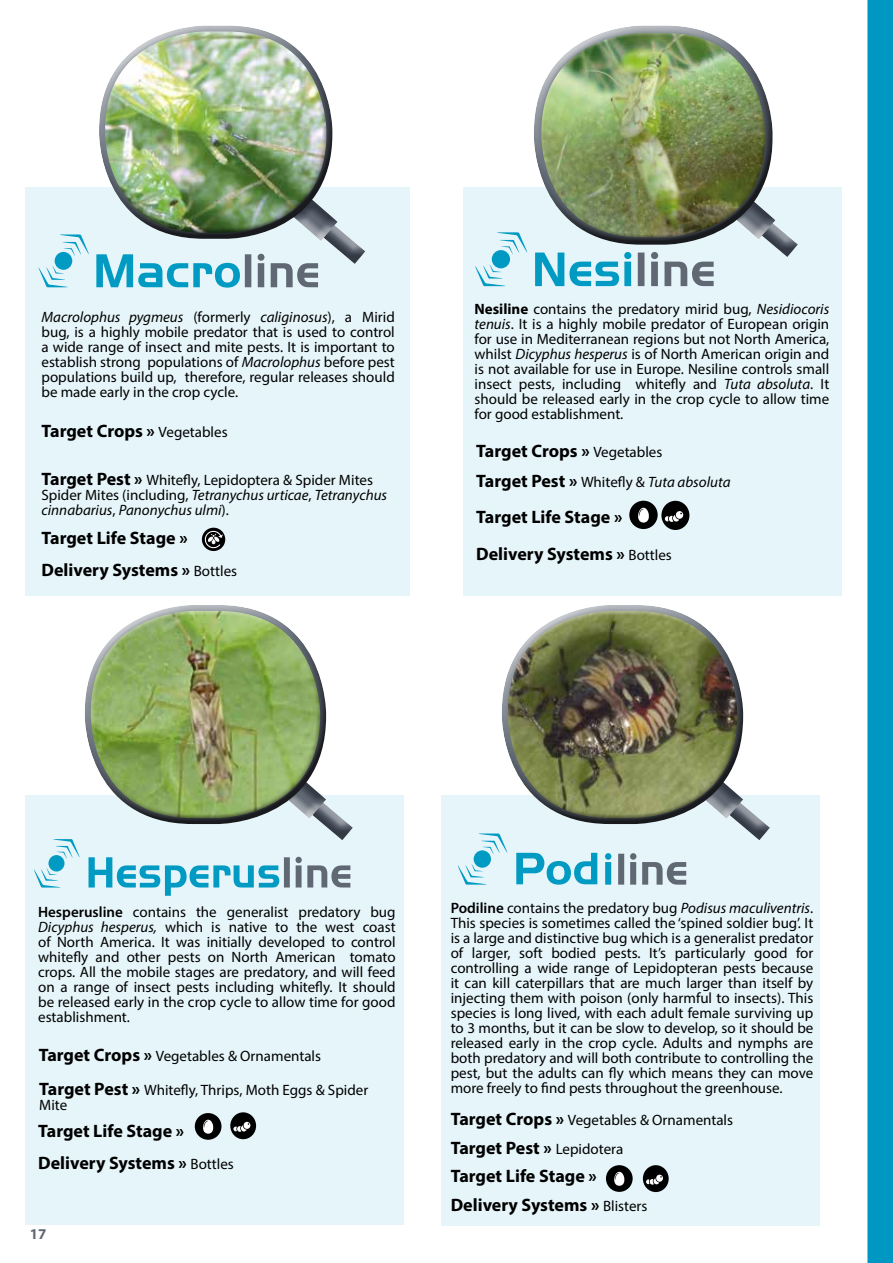
<style>
.page{position:relative;width:893px;height:1263px;background:#fff}
.page>*{position:absolute;margin:0;border:0;box-sizing:border-box;transform-origin:0 0}
.t1{font:700 18px "Myriad Pro";color:#000}
.t2{font:15px/15px "Myriad Pro";color:#000;text-align:justify}
.t3{font:italic 15px "Myriad Pro";color:#000}
.t4{font:700 15px "Myriad Pro";color:#606874}
.s1{font-style:italic}
.s2{font-weight:400;font-size:15px}
.s3{font-weight:700;font-size:18px}
.s4{font-weight:700}
.s5{font-weight:700;font-style:normal;font-size:18px}
.s6{font-style:normal}
.s7{font-weight:600}
</style>
<div class="page">
<svg style="left:867px;top:0;width:26px;height:1263px;background:#099bc4"></svg>
<div style="left:26px;top:187px;width:384px;height:408px;background:#e6f5f9"></div>
<div style="left:96px;top:24px;width:227px;height:171px;background:#fff;opacity:.75"></div>
<div style="left:103px;top:55px;width:230px;height:185px;background:#000;opacity:.75"></div>
<svg style="left:96px;top:254px;width:155px;height:34px"></svg>
<svg style="left:258px;top:254px;width:6px;height:33px"></svg>
<svg style="left:271px;top:192px;width:95px;height:95px"></svg>
<svg style="left:39px;top:266px;width:29px;height:21px"></svg>
<svg style="left:60px;top:234px;width:29px;height:22px"></svg>
<div style="left:55px;top:252px;width:17px;height:18px;background:#009ac3;border-radius:50%"></div>
<svg style="left:202px;top:528px;width:23px;height:23px"></svg>
<svg style="left:205px;top:531px;width:18px;height:17px"></svg>
<div style="left:463px;top:187px;width:379px;height:409px;background:#e6f5f9"></div>
<svg style="left:774px;top:219px;width:24px;height:38px"></svg>
<div style="left:532px;top:24px;width:231px;height:175px;background:#fff;opacity:.75"></div>
<div style="left:538px;top:55px;width:236px;height:191px;background:#000;opacity:.75"></div>
<svg style="left:535px;top:252px;width:96px;height:34px"></svg>
<svg style="left:638px;top:253px;width:6px;height:33px"></svg>
<svg style="left:651px;top:252px;width:7px;height:34px"></svg>
<svg style="left:664px;top:262px;width:50px;height:24px"></svg>
<svg style="left:475px;top:264px;width:30px;height:22px"></svg>
<svg style="left:497px;top:232px;width:30px;height:22px"></svg>
<div style="left:492px;top:250px;width:18px;height:18px;background:#009ac3;border-radius:50%"></div>
<div style="left:661px;top:501px;width:28px;height:29px;background:#000;border-radius:50%"></div>
<svg style="left:665px;top:511px;width:18px;height:11px"></svg>
<div style="left:629px;top:501px;width:29px;height:28px;background:#000;border-radius:50%"></div>
<svg style="left:638px;top:508px;width:11px;height:15px"></svg>
<div style="left:26px;top:795px;width:378px;height:430px;background:#e6f5f9"></div>
<svg style="left:89px;top:857px;width:201px;height:39px"></svg>
<svg style="left:296px;top:857px;width:54px;height:30px"></svg>
<svg style="left:34px;top:868px;width:26px;height:19px"></svg>
<svg style="left:53px;top:839px;width:27px;height:20px"></svg>
<div style="left:48px;top:855px;width:16px;height:16px;background:#009ac3;border-radius:50%"></div>
<svg style="left:325px;top:806px;width:28px;height:34px"></svg>
<div style="left:83px;top:604px;width:233px;height:174px;background:#fff;opacity:.75"></div>
<div style="left:89px;top:635px;width:238px;height:191px;background:#000;opacity:.75"></div>
<div style="left:230px;top:1112px;width:26px;height:27px;background:#000;border-radius:50%"></div>
<svg style="left:233px;top:1122px;width:17px;height:10px"></svg>
<div style="left:195px;top:1113px;width:26px;height:27px;background:#000;border-radius:50%"></div>
<svg style="left:203px;top:1119px;width:10px;height:15px"></svg>
<div style="left:441px;top:795px;width:378px;height:431px;background:#e6f5f9"></div>
<svg style="left:742px;top:806px;width:28px;height:34px"></svg>
<div style="left:500px;top:604px;width:233px;height:174px;background:#fff;opacity:.75"></div>
<div style="left:506px;top:635px;width:238px;height:191px;background:#000;opacity:.75"></div>
<div style="left:643px;top:1165px;width:26px;height:27px;background:#000;border-radius:50%"></div>
<svg style="left:646px;top:1175px;width:17px;height:9px"></svg>
<div style="left:606px;top:1165px;width:27px;height:27px;background:#000;border-radius:50%"></div>
<svg style="left:614px;top:1172px;width:11px;height:14px"></svg>
<svg style="left:618px;top:854px;width:6px;height:31px"></svg>
<svg style="left:630px;top:853px;width:6px;height:32px"></svg>
<svg style="left:642px;top:862px;width:44px;height:23px"></svg>
<svg style="left:516px;top:853px;width:81px;height:32px"></svg>
<svg style="left:605px;top:853px;width:6px;height:32px"></svg>
<svg style="left:458px;top:864px;width:28px;height:21px"></svg>
<svg style="left:479px;top:833px;width:28px;height:21px"></svg>
<div style="left:474px;top:850px;width:17px;height:18px;background:#009ac3;border-radius:50%"></div>
<p class="t2" style="left:42px;top:309px;width:355px"><span class="s1">Macrolophus pygmeus</span> (formerly <span class="s1">caliginosus</span>), a Mirid bug, is a highly mobile predator that is used to control a wide range of insect and mite pests. It is important to establish strong populations of <span class="s1">Macrolophus</span> before pest populations build up, therefore, regular releases should be made early in the crop cycle.</p>
<p class="t1" style="left:42px;top:419px;width:188px">Target Crops » <span class="s2">Vegetables</span></p>
<p class="t2" style="left:42px;top:473px;width:347px;text-align:left"><span class="s3">Target Pest »</span> Whitefly, Lepidoptera &amp; Spider Mites<br>Spider Mites (including, <span class="s1">Tetranychus urticae</span>, <span class="s1">Tetranychus cinnabarius</span>, <span class="s1">Panonychus ulmi</span>).</p>
<p class="t1" style="left:42px;top:526px;width:148px">Target Life Stage »</p>
<p class="t1" style="left:42px;top:558px;width:197px">Delivery Systems » <span class="s2">Bottles</span></p>
<p class="t2" style="left:475px;top:301px;width:356px"><span class="s4">Nesiline</span> contains the predatory mirid bug, <span class="s1">Nesidiocoris tenuis</span>. It is a highly mobile predator of European origin for use in Mediterranean regions but not North America, whilst <span class="s1">Dicyphus hesperus</span> is of North American origin and is not available for use in Europe. Nesiline controls small insect pests, including whitefly and <span class="s1">Tuta absoluta</span>. It should be released early in the crop cycle to allow time for good establishment.</p>
<p class="t1" style="left:476px;top:439px;width:188px">Target Crops » <span class="s2">Vegetables</span></p>
<p class="t3" style="left:476px;top:473px;width:256px"><span class="s5">Target Pest »</span> <span class="s6">Whitefly &amp;</span> Tuta absoluta</p>
<p class="t1" style="left:476px;top:505px;width:148px">Target Life Stage »</p>
<p class="t1" style="left:476px;top:542px;width:197px">Delivery Systems » <span class="s2">Bottles</span></p>
<p class="t2" style="left:38px;top:904px;width:359px"><span class="s7">Hesperusline</span> contains the generalist predatory bug <span class="s1">Dicyphus hesperus,</span> which is native to the west coast of North America. It was initially developed to control whitefly and other pests on North American tomato crops. All the mobile stages are predatory, and will feed on a range of insect pests including whitefly. It should be released early in the crop cycle to allow time for good establishment.</p>
<p class="t2" style="left:39px;top:1048px;width:284px"><span class="s3">Target Crops »</span> Vegetables &amp; Ornamentals</p>
<p class="t2" style="left:39px;top:1083px;width:331px"><span class="s3">Target Pest »</span> Whitefly, Thrips, Moth Eggs &amp; Spider<br>Mite</p>
<p class="t1" style="left:38px;top:1119px;width:148px">Target Life Stage »</p>
<p class="t1" style="left:38px;top:1151px;width:197px">Delivery Systems » <span class="s2">Bottles</span></p>
<p class="t4" style="left:30px;top:1224px;width:18px">17</p>
<p class="t2" style="left:451px;top:900px;width:364px"><span class="s7">Podiline</span> contains the predatory bug <span class="s1">Podisus maculiventris</span>.<br>This species is sometimes called the ‘spined soldier bug’. It is a large and distinctive bug which is a generalist predator of larger, soft bodied pests. It’s particularly good for controlling a wide range of Lepidopteran pests because it can kill caterpillars that are much larger than itself by injecting them with poison (only harmful to insects). This species is long lived, with each adult female surviving up to 3 months, but it can be slow to develop, so it should be released early in the crop cycle. Adults and nymphs are both predatory and will both contribute to controlling the pest, but the adults can fly which means they can move more freely to find pests throughout the greenhouse.</p>
<p class="t2" style="left:451px;top:1112px;width:284px"><span class="s3">Target Crops »</span> Vegetables &amp; Ornamentals</p>
<p class="t1" style="left:451px;top:1136px;width:174px">Target Pest » <span class="s2">Lepidotera</span></p>
<p class="t1" style="left:451px;top:1164px;width:148px">Target Life Stage »</p>
<p class="t1" style="left:451px;top:1193px;width:198px">Delivery Systems » <span class="s2">Blisters</span></p>
</div>
